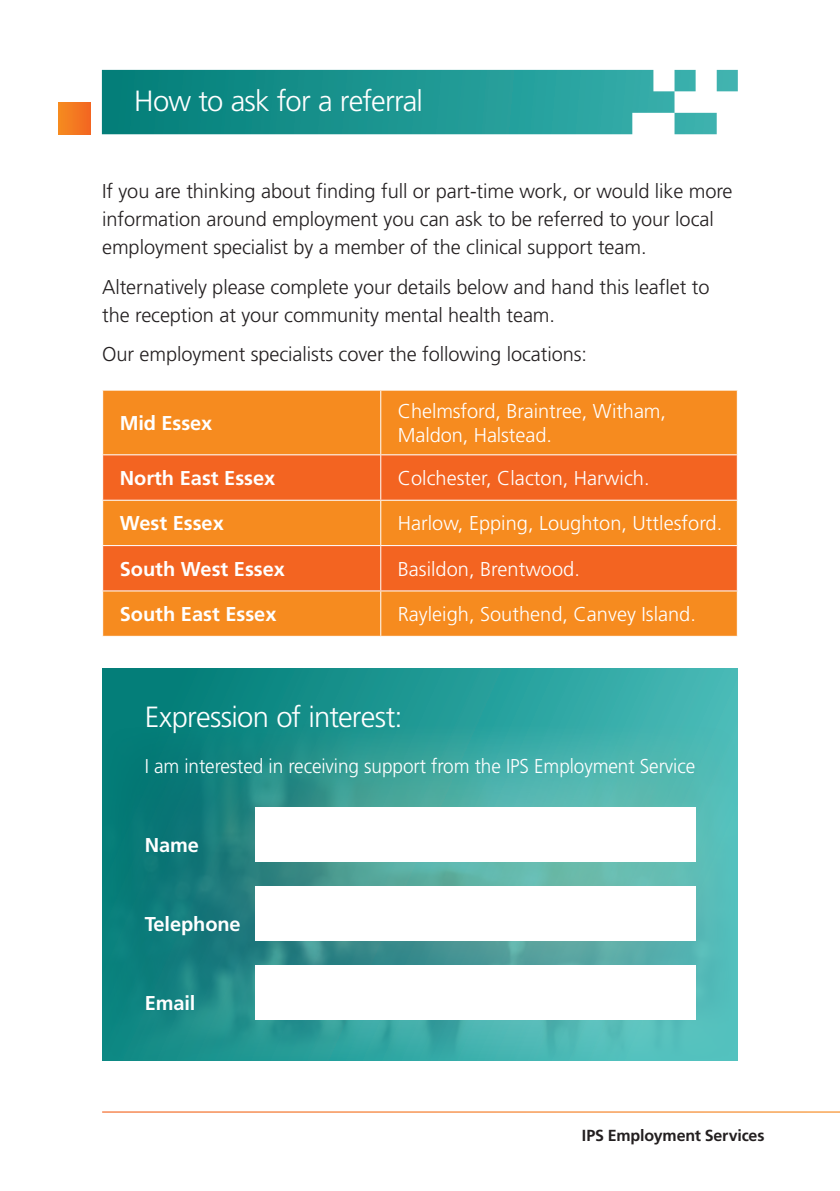
<style>
.page{position:relative;width:840px;height:1191px;background:#fff}
.page>*{position:absolute;margin:0;border:0;box-sizing:border-box;transform-origin:0 0}
.t1{font:300 29.2px "Frutiger LT Pro";letter-spacing:-.025em;color:#fff}
.t2{font:300 20px/28px "Frutiger LT Pro";letter-spacing:-.005em;color:#231f20}
.t3{font:300 20px/24px "Frutiger LT Pro";color:#fff}
.t4{font:700 20px "Frutiger LT Pro";color:#fff}
.t5{font:300 20px "Frutiger LT Pro";color:#fff;scale:.95 1}
.t6{font:700 16px "Frutiger LT Pro";letter-spacing:-.01em;color:#231f20}
</style>
<div class="page">
<div style="left:102px;top:668px;width:635px;height:392px;background:linear-gradient(to right,#007872,#46bab7)"></div>
<img style="left:102px;top:723px;width:635px;height:337px">
<div style="left:58px;top:102px;width:32px;height:32px;background:linear-gradient(to right,#f68c20,#f36821)"></div>
<svg style="left:102px;top:70px;width:635px;height:64px;background:#2f9e9a"></svg>
<div style="left:255px;top:807px;width:439px;height:55px;background:#fff"></div>
<div style="left:255px;top:886px;width:439px;height:55px;background:#fff"></div>
<div style="left:255px;top:965px;width:439px;height:55px;background:#fff"></div>
<div style="left:103px;top:390px;width:633px;height:246px;background:#f68b1f"></div>
<svg style="left:103px;top:455px;width:633px;height:135px;background:#f47121"></svg>
<hr style="left:380px;top:390px;width:1px;height:65px;background:#fff">
<hr style="left:380px;top:455px;width:1px;height:45px;background:#fff">
<hr style="left:102px;top:500px;width:278px;height:1px;background:#fff">
<hr style="left:380px;top:500px;width:357px;height:1px;background:#fff">
<hr style="left:380px;top:501px;width:1px;height:44px;background:#fff">
<hr style="left:102px;top:545px;width:278px;height:1px;background:#fff">
<hr style="left:380px;top:545px;width:357px;height:1px;background:#fff">
<hr style="left:380px;top:546px;width:1px;height:44px;background:#fff">
<hr style="left:102px;top:590px;width:278px;height:1px;background:#fff">
<hr style="left:380px;top:590px;width:357px;height:1px;background:#fff">
<hr style="left:380px;top:591px;width:1px;height:45px;background:#fff">
<hr style="left:103px;top:454px;width:277px;height:1px;background:#fff">
<hr style="left:381px;top:454px;width:355px;height:1px;background:#fff">
<h1 class="t1" style="left:134px;top:84px;width:290px">How to ask for a referral</h1>
<p class="t2" style="left:102px;top:177px;width:631px">If you are thinking about finding full or part-time work, or would like more information around employment you can ask to be referred to your local employment specialist by a member of the clinical support team.</p>
<p class="t2" style="left:102px;top:273px;width:608px">Alternatively please complete your details below and hand this leaflet to the reception at your community mental health team.</p>
<p class="t2" style="left:102px;top:340px;width:486px">Our employment specialists cover the following locations:</p>
<p class="t4" style="left:120px;top:411px;width:94px">Mid Essex</p>
<p class="t3" style="left:397px;top:399px;width:269px">Chelmsford, Braintree, Witham,<br>Maldon, Halstead.</p>
<p class="t4" style="left:120px;top:466px;width:157px">North East Essex</p>
<p class="t3" style="left:397px;top:466px;width:253px">Colchester, Clacton, Harwich.</p>
<p class="t4" style="left:120px;top:511px;width:106px">West Essex</p>
<p class="t3" style="left:397px;top:511px;width:326px">Harlow, Epping, Loughton, Uttlesford.</p>
<p class="t4" style="left:120px;top:557px;width:167px">South West Essex</p>
<p class="t3" style="left:397px;top:557px;width:183px">Basildon, Brentwood.</p>
<p class="t4" style="left:120px;top:602px;width:158px">South East Essex</p>
<p class="t3" style="left:397px;top:602px;width:299px">Rayleigh, Southend, Canvey Island.</p>
<h1 class="t1" style="left:145px;top:699px;width:259px">Expression of interest:</h1>
<p class="t5" style="left:145px;top:754px;width:580px">I am interested in receiving support from the IPS Employment Service</p>
<p class="t4" style="left:145px;top:833px;width:56px">Name</p>
<p class="t4" style="left:145px;top:912px;width:97px">Telephone</p>
<p class="t4" style="left:145px;top:991px;width:52px">Email</p>
<p class="t6" style="left:581px;top:1126px;width:184px">IPS Employment Services</p>
</div>
